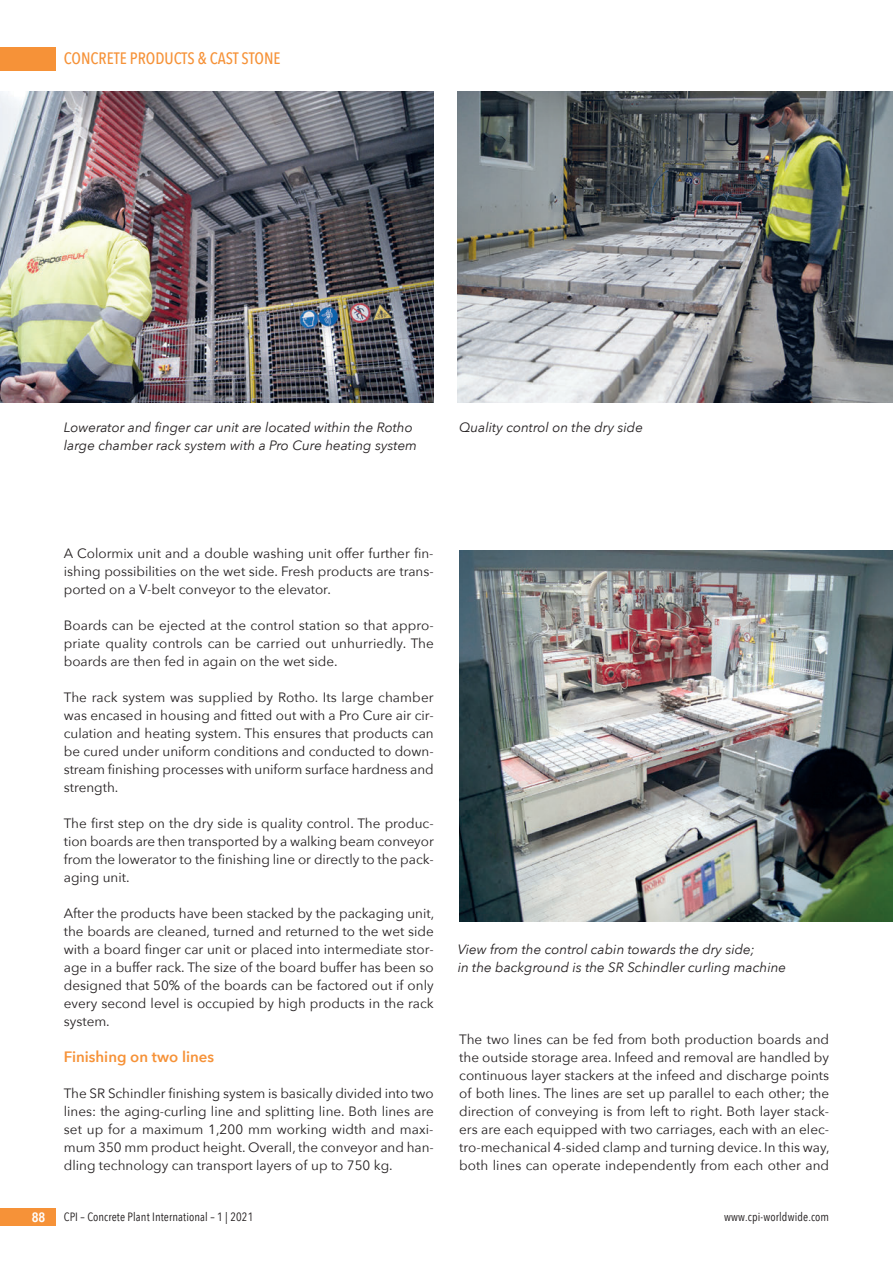
<style>
.page{position:relative;width:893px;height:1263px;background:#fff}
.page>*{position:absolute;margin:0;border:0;box-sizing:border-box;transform-origin:0 0}
.t1{font:500 16.5px "Avenir Next Condensed";color:#f69238}
.t2{font:600 15px "Avenir Next";color:#f69238}
.t3{font:13.5px/18px "Avenir Next";color:#231f20;text-align:justify}
.t4{font:italic 13.5px/18px "Avenir Next";color:#231f20}
.t5{font:600 13.5px "Avenir Next Condensed";color:#fff}
.t6{font:12px "Avenir Next Condensed";letter-spacing:.01em;color:#231f20}
</style>
<div class="page">
<div style="left:0;top:47px;width:55px;height:23px;background:#f69238"></div>
<div style="left:0;top:1208px;width:55px;height:18px;background:#f69238"></div>
<img style="left:0;top:91px;width:434px;height:312px">
<img style="left:458px;top:91px;width:435px;height:312px">
<img style="left:459px;top:551px;width:434px;height:370px">
<hr style="left:892px;top:642px;width:1px;height:621px;background:#fff">
<p class="t1" style="left:64px;top:49px;width:218px">CONCRETE PRODUCTS &amp; CAST STONE</p>
<p class="t4" style="left:64px;top:418px;width:355px">Lowerator and finger car unit are located within the Rotho large chamber rack system with a Pro Cure heating system</p>
<p class="t4" style="left:459px;top:418px;width:185px">Quality control on the dry side</p>
<p class="t3" style="left:64px;top:544px;width:371px">A Colormix unit and a double washing unit offer further fin&shy;ishing possibilities on the wet side. Fresh products are trans&shy;ported on a V-belt conveyor to the elevator.</p>
<p class="t3" style="left:64px;top:616px;width:372px">Boards can be ejected at the control station so that appro&shy;priate quality controls can be carried out unhurriedly. The boards are then fed in again on the wet side.</p>
<p class="t3" style="left:64px;top:688px;width:371px">The rack system was supplied by Rotho. Its large chamber was encased in housing and fitted out with a Pro Cure air cir&shy;culation and heating system. This ensures that products can be cured under uniform conditions and conducted to down&shy;stream finishing processes with uniform surface hardness and strength.</p>
<p class="t3" style="left:64px;top:814px;width:372px">The first step on the dry side is quality control. The produc&shy;tion boards are then transported by a walking beam conveyor from the lowerator to the finishing line or directly to the pack&shy;aging unit.</p>
<p class="t3" style="left:64px;top:904px;width:372px">After the products have been stacked by the packaging unit, the boards are cleaned, turned and returned to the wet side with a board finger car unit or placed into intermediate stor&shy;age in a buffer rack. The size of the board buffer has been so designed that 50% of the boards can be factored out if only every second level is occupied by high products in the rack system.</p>
<p class="t2" style="left:64px;top:1044px;width:152px">Finishing on two lines</p>
<p class="t3" style="left:64px;top:1084px;width:372px">The SR Schindler finishing system is basically divided into two lines: the aging-curling line and splitting line. Both lines are set up for a maximum 1,200 mm working width and maxi&shy;mum 350 mm product height. Overall, the conveyor and han&shy;dling technology can transport layers of up to 750 kg.</p>
<p class="t4" style="left:458px;top:940px;width:330px">View from the control cabin towards the dry side;<br>in the background is the SR Schindler curling machine</p>
<p class="t3" style="left:459px;top:1030px;width:372px">The two lines can be fed from both production boards and the outside storage area. Infeed and removal are handled by continuous layer stackers at the infeed and discharge points of both lines. The lines are set up parallel to each other; the direction of conveying is from left to right. Both layer stack&shy;ers are each equipped with two carriages, each with an elec&shy;tro-mechanical 4-sided clamp and turning device. In this way, both lines can operate independently from each other and</p>
<p class="t5" style="left:32px;top:1206px;width:15px">88</p>
<p class="t6" style="left:64px;top:1207px;width:191px">CPI – Concrete Plant International – 1 | 2021</p>
<p class="t6" style="left:724px;top:1207px;width:107px">www.cpi-worldwide.com</p>
</div>
